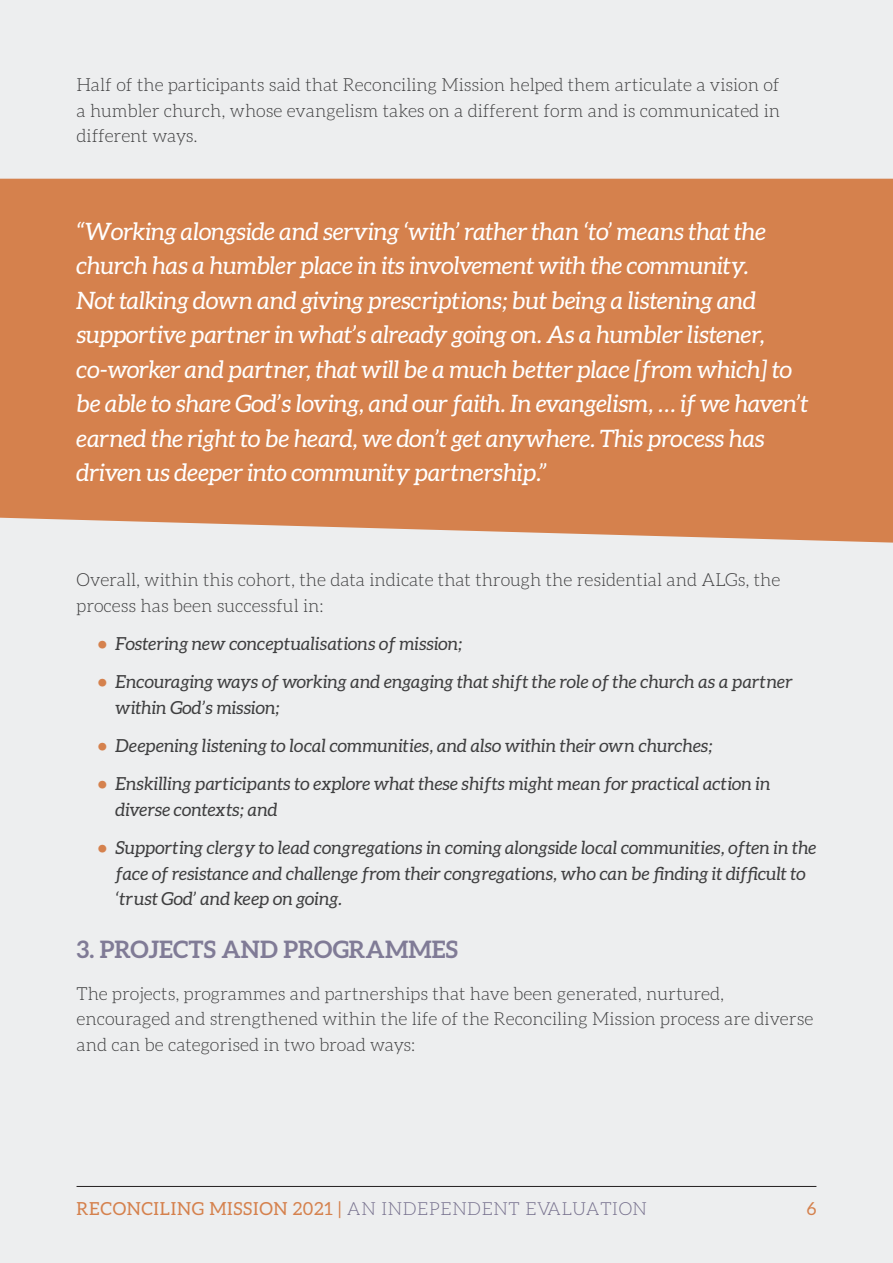
<style>
.page{position:relative;width:893px;height:1263px;background:#edeeef}
.page>*{position:absolute;margin:0;border:0;box-sizing:border-box;transform-origin:0 0}
.Body_Copy{font:italic 24px/34.5px "Aleo";letter-spacing:-.01em;color:#fff}
.Body_Copy-2{font:700 24px "Aleo";color:#807b96}
.Body_Copy-3{font:italic 18px/25.5px "Aleo";color:#3e3e3f}
.Body_Copy-4{font:300 18px/25.5px "Aleo";color:#3e3e3f}
.Body_Copy-5{font:18px "Aleo";letter-spacing:.04em;color:#d5814d}
.s1{font-weight:700;font-style:normal;color:#d5814d}
.s2{font-weight:300;color:#76708d}
</style>
<div class="page">
<div style="left:0;top:179px;width:893px;height:364px;background:#d5814d"></div>
<hr style="left:77px;top:1186px;width:739px;height:1px;background:#231f20">
<p class="Body_Copy-4" style="left:77px;top:72px;width:705px;text-align:justify">Half of the participants said that Reconciling Mission helped them articulate a vision of a humbler church, whose evangelism takes on a different form and is communicated in different ways.</p>
<p class="Body_Copy" style="left:77px;top:214px;width:733px">“Working alongside and serving ‘with’ rather than ‘to’ means that the church has a humbler place in its involvement with the community.<br>Not talking down and giving prescriptions; but being a listening and supportive partner in what’s already going on. As a humbler listener, co-worker and partner, that will be a much better place [from which] to be able to share God’s loving, and our faith. In evangelism, … if we haven’t earned the right to be heard, we don’t get anywhere. This process has driven us deeper into community partnership.”</p>
<p class="Body_Copy-4" style="left:77px;top:567px;width:705px">Overall, within this cohort, the data indicate that through the residential and ALGs, the process has been successful in:</p>
<p class="Body_Copy-3" style="left:98px;top:631px;width:366px"><span class="s1">•</span> Fostering new conceptualisations of mission;</p>
<p class="Body_Copy-3" style="left:116px;top:669px;width:678px;text-indent:-17px"><span class="s1">•</span> Encouraging ways of working and engaging that shift the role of the church as a partner within God’s mission;</p>
<p class="Body_Copy-3" style="left:98px;top:733px;width:616px"><span class="s1">•</span> Deepening listening to local communities, and also within their own churches;</p>
<p class="Body_Copy-3" style="left:116px;top:771px;width:656px;text-indent:-17px"><span class="s1">•</span> Enskilling participants to explore what these shifts might mean for practical action in diverse contexts; and</p>
<p class="Body_Copy-3" style="left:116px;top:835px;width:702px;text-indent:-17px"><span class="s1">•</span> Supporting clergy to lead congregations in coming alongside local communities, often in the face of resistance and challenge from their congregations, who can be finding it difficult to ‘trust God’ and keep on going.</p>
<p class="Body_Copy-2" style="left:77px;top:935px;width:383px">3. PROJECTS AND PROGRAMMES</p>
<p class="Body_Copy-4" style="left:77px;top:981px;width:738px">The projects, programmes and partnerships that have been generated, nurtured, encouraged and strengthened within the life of the Reconciling Mission process are diverse and can be categorised in two broad ways:</p>
<p class="Body_Copy-5" style="left:77px;top:1198px;width:572px">RECONCILING MISSION 2021 | <span class="s2">AN INDEPENDENT EVALUATION</span></p>
<p class="Body_Copy-5" style="left:807px;top:1198px;width:11px">6</p>
</div>
